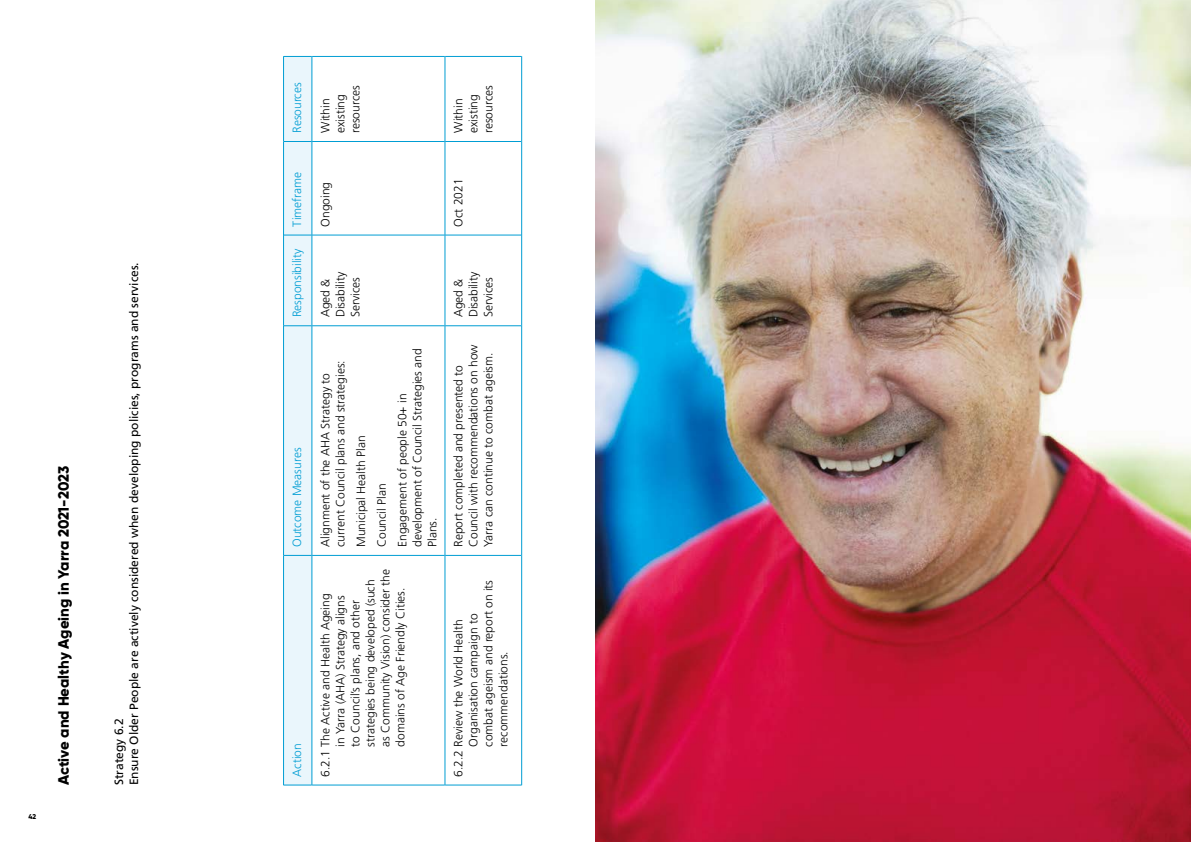
<style>
.page{position:relative;width:1191px;height:842px;background:#fff}
.page>*{position:absolute;margin:0;border:0;box-sizing:border-box;transform-origin:0 0}
.t1{font:800 15px "Gilroy";letter-spacing:-.005em;color:#000}
.t2{font:300 12px/15px "Frutiger LT Std";color:#000}
.t3{font:12px/15px "Frutiger LT Std";color:#000}
.t4{font:300 12px "Frutiger LT Std";color:#009dd3}
.t5{font:800 7px "Gilroy";color:#000}
</style>
<div class="page">
<hr style="left:312px;top:785px;width:133px;height:1px;background:#009dd3">
<hr style="left:312px;top:555px;width:133px;height:1px;background:#009dd3">
<hr style="left:312px;top:325px;width:133px;height:1px;background:#009dd3">
<hr style="left:312px;top:235px;width:133px;height:1px;background:#009dd3">
<hr style="left:312px;top:141px;width:133px;height:1px;background:#009dd3">
<hr style="left:312px;top:56px;width:133px;height:1px;background:#009dd3">
<hr style="left:445px;top:555px;width:1px;height:230px;background:#009dd3">
<hr style="left:445px;top:785px;width:76px;height:1px;background:#009dd3">
<hr style="left:445px;top:326px;width:1px;height:229px;background:#009dd3">
<hr style="left:445px;top:555px;width:76px;height:1px;background:#009dd3">
<hr style="left:445px;top:235px;width:1px;height:91px;background:#009dd3">
<hr style="left:445px;top:325px;width:76px;height:1px;background:#009dd3">
<hr style="left:445px;top:141px;width:1px;height:94px;background:#009dd3">
<hr style="left:445px;top:235px;width:76px;height:1px;background:#009dd3">
<hr style="left:445px;top:56px;width:1px;height:85px;background:#009dd3">
<hr style="left:445px;top:141px;width:76px;height:1px;background:#009dd3">
<hr style="left:445px;top:56px;width:76px;height:1px;background:#009dd3">
<hr style="left:521px;top:555px;width:1px;height:230px;background:#009dd3">
<hr style="left:521px;top:326px;width:1px;height:229px;background:#009dd3">
<hr style="left:521px;top:235px;width:1px;height:91px;background:#009dd3">
<hr style="left:521px;top:141px;width:1px;height:94px;background:#009dd3">
<hr style="left:521px;top:56px;width:1px;height:85px;background:#009dd3">
<svg style="left:283px;top:56px;width:29px;height:730px;background:#dbf0f9"></svg>
<hr style="left:312px;top:555px;width:1px;height:230px;background:#009dd3">
<hr style="left:312px;top:326px;width:1px;height:229px;background:#009dd3">
<hr style="left:312px;top:235px;width:1px;height:91px;background:#009dd3">
<hr style="left:312px;top:141px;width:1px;height:94px;background:#009dd3">
<hr style="left:312px;top:56px;width:1px;height:85px;background:#009dd3">
<img style="left:595px;top:0;width:596px;height:842px">
<p class="t5" style="left:28px;top:812px;width:9px">42</p>
<p class="t1" style="left:54px;top:785px;width:321px;rotate:-90deg">Active and Healthy Ageing in Yarra 2021-2023</p>
<p class="t3" style="left:111px;top:785px;width:524px;rotate:-90deg">Strategy 6.2<br>Ensure Older People are actively considered when developing policies, programs and services.</p>
<p class="t4" style="left:290px;top:133px;width:52px;rotate:-90deg">Resources</p>
<p class="t4" style="left:290px;top:227px;width:56px;rotate:-90deg">Timeframe</p>
<p class="t4" style="left:290px;top:317px;width:70px;rotate:-90deg">Responsibility</p>
<p class="t4" style="left:290px;top:547px;width:101px;rotate:-90deg">Outcome Measures</p>
<p class="t4" style="left:290px;top:776px;width:35px;rotate:-90deg">Action</p>
<p class="t2" style="left:318px;top:133px;width:49px;rotate:-90deg">Within existing resources</p>
<p class="t2" style="left:318px;top:227px;width:46px;rotate:-90deg">Ongoing</p>
<p class="t2" style="left:318px;top:317px;width:47px;rotate:-90deg">Aged &amp;<br>Disability<br>Services</p>
<p class="t2" style="left:318px;top:547px;width:188px;rotate:-90deg">Alignment of the AHA Strategy to current Council plans and strategies:</p>
<p class="t2" style="left:410px;top:547px;width:200px;rotate:-90deg">development of Council Strategies and<br>Plans.</p>
<p class="t2" style="left:351px;top:547px;width:155px;line-height:20.7px;rotate:-90deg">Municipal Health Plan<br>Council Plan<br>Engagement of people 50+ in</p>
<p class="t2" style="left:318px;top:746px;width:179px;text-indent:-30px;rotate:-90deg">6.2.1 The Active and Health Ageing<br>in Yarra (AHA) Strategy aligns<br>to Council’s plans, and other strategies being developed (such as Community Vision) consider the domains of Age Friendly Cities.</p>
<p class="t2" style="left:451px;top:133px;width:49px;rotate:-90deg">Within existing resources</p>
<p class="t2" style="left:451px;top:227px;width:50px;rotate:-90deg">Oct 2021</p>
<p class="t2" style="left:451px;top:317px;width:47px;rotate:-90deg">Aged &amp;<br>Disability<br>Services</p>
<p class="t2" style="left:451px;top:547px;width:204px;rotate:-90deg">Report completed and presented to<br>Council with recommendations on how<br>Yarra can continue to combat ageism.</p>
<p class="t2" style="left:451px;top:746px;width:168px;text-indent:-30px;rotate:-90deg">6.2.2 Review the World Health<br>Organisation campaign to combat ageism and report on its recommendations.</p>
</div>
